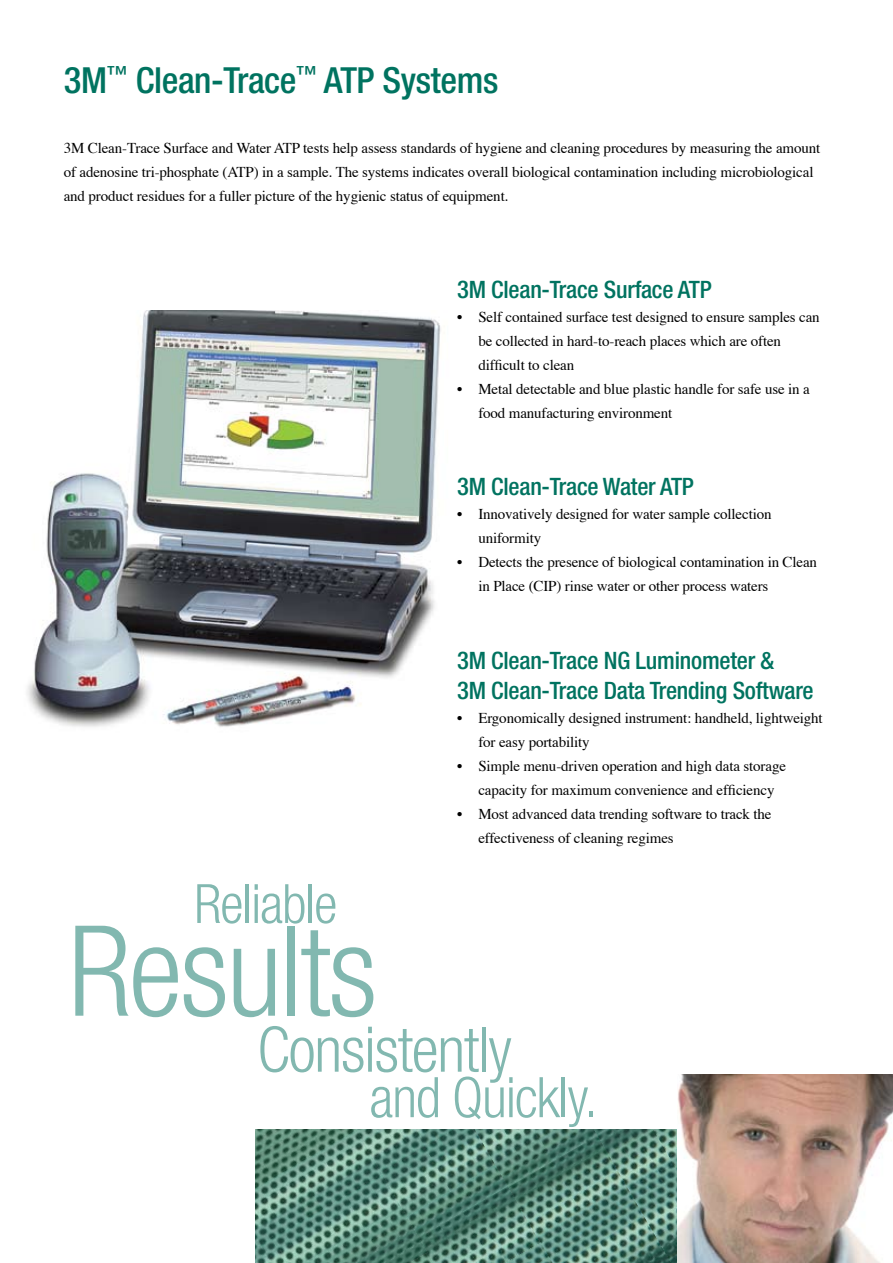
<style>
.page{position:relative;width:893px;height:1263px;background:#fff}
.page>*{position:absolute;margin:0;border:0;box-sizing:border-box;transform-origin:0 0}
.t1{font:300 condensed 126px "Helvetica Neue";letter-spacing:-.02em;color:#82b8b0}
.t2{font:300 condensed 63px "Helvetica Neue";letter-spacing:-.02em;color:#82b8b0}
.t3{font:300 condensed 55.95px "Helvetica Neue";letter-spacing:-.02em;color:#82b8b0}
.t4{font:300 condensed 54.3px "Helvetica Neue";letter-spacing:-.02em;color:#82b8b0}
.t5{font:500 condensed 36px "Helvetica Neue";letter-spacing:-.01em;color:#007360}
.t6{font:500 condensed 24px/30px "Helvetica Neue";letter-spacing:-.01em;color:#007360}
.t7{font:15px/24px "Times";letter-spacing:-.01em;color:#000}
.s1{font-size:36.75px}
.s2{font-size:24.6px}
</style>
<div class="page">
<img style="left:27px;top:310px;width:414px;height:417px">
<img style="left:255px;top:1129px;width:100px;height:134px">
<img style="left:355px;top:1129px;width:113px;height:134px">
<img style="left:468px;top:1129px;width:113px;height:134px">
<img style="left:581px;top:1129px;width:69px;height:134px">
<img style="left:382px;top:1252px;width:70px;height:11px">
<img style="left:650px;top:1129px;width:27px;height:134px">
<img style="left:496px;top:1242px;width:69px;height:21px">
<img style="left:677px;top:1074px;width:216px;height:189px">
<p class="t5" style="left:64px;top:58px;width:436px"><span class="s1">3</span>M<sup>™</sup> Clean-Trace<sup>™</sup> ATP Systems</p>
<p class="t7" style="left:64px;top:134px;width:758px">3M Clean-Trace Surface and Water ATP tests help assess standards of hygiene and cleaning procedures by measuring the amount of adenosine tri-phosphate (ATP) in a sample. The systems indicates overall biological contamination including microbiological and product residues for a fuller picture of the hygienic status of equipment.</p>
<p class="t6" style="left:457px;top:274px;width:256px"><span class="s2">3</span>M Clean-Trace Surface ATP</p>
<p class="t7" style="left:478px;top:303px;width:343px;text-indent:-21px">• Self contained surface test designed to ensure samples can be collected in hard-to-reach places which are often difficult to clean</p>
<p class="t7" style="left:478px;top:375px;width:333px;text-indent:-21px">• Metal detectable and blue plastic handle for safe use in a food manufacturing environment</p>
<p class="t6" style="left:457px;top:471px;width:238px"><span class="s2">3</span>M Clean-Trace Water ATP</p>
<p class="t7" style="left:478px;top:501px;width:295px;text-indent:-21px">• Innovatively designed for water sample collection uniformity</p>
<p class="t7" style="left:478px;top:549px;width:340px;text-indent:-21px">• Detects the presence of biological contamination in Clean in Place (CIP) rinse water or other process waters</p>
<p class="t6" style="left:457px;top:645px;width:358px"><span class="s2">3</span>M Clean-Trace NG Luminometer &amp;<br><span class="s2">3</span>M Clean-Trace Data Trending Software</p>
<p class="t7" style="left:478px;top:705px;width:346px;text-indent:-21px">• Ergonomically designed instrument: handheld, lightweight for easy portability</p>
<p class="t7" style="left:478px;top:753px;width:309px;text-indent:-21px">• Simple menu-driven operation and high data storage capacity for maximum convenience and efficiency</p>
<p class="t7" style="left:478px;top:801px;width:295px;text-indent:-21px">• Most advanced data trending software to track the effectiveness of cleaning regimes</p>
<p class="t4" style="left:194px;top:873px;width:145px">Reliable</p>
<p class="t1" style="left:68px;top:899px;width:310px">Results</p>
<p class="t2" style="left:257px;top:1013px;width:256px">Consistently</p>
<p class="t3" style="left:369px;top:1065px;width:230px">and Quickly.</p>
</div>
